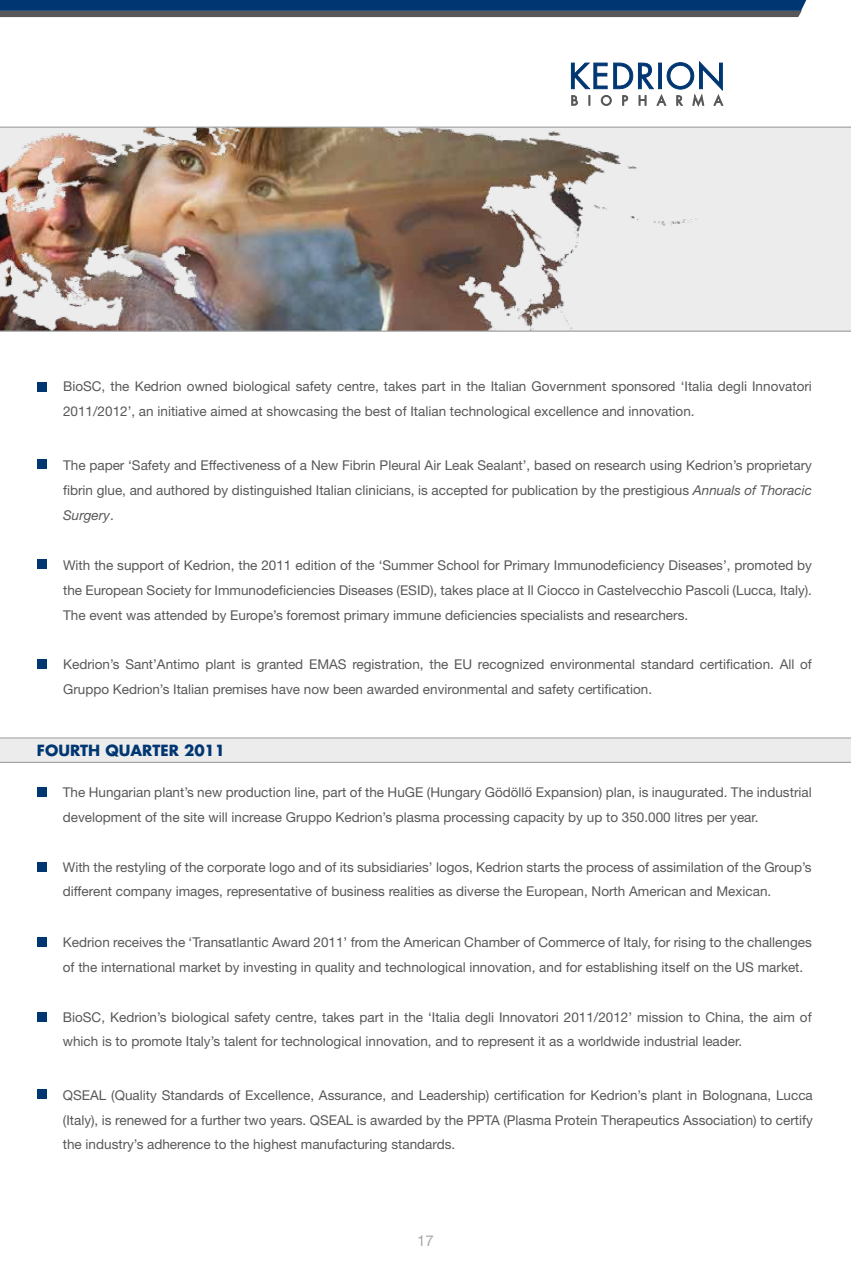
<style>
.page{position:relative;width:851px;height:1263px;background:#fff}
.page>*{position:absolute;margin:0;border:0;box-sizing:border-box;transform-origin:0 0}
.t1{font:700 15px "Futura";color:#003772}
.t2{font:15px "Helvetica Neue LT Std";color:#a7a8aa}
.t3{font:13.5px/24.8px "Helvetica Neue LT Std";color:#58585a}
.t4{font:12px "Helvetica Neue LT Std";color:#58585a}
.s1{font-style:italic}
</style>
<div class="page">
<svg style="left:0;top:128px;width:850px;height:203px;background:#e6e6e7"></svg>
<img style="left:0;top:128px;width:795px;height:202px">
<hr style="left:0;top:127px;width:850px;height:1px;background:#9c9e9f">
<hr style="left:0;top:331px;width:850px;height:1px;background:#9c9e9f">
<svg style="left:0;top:0;width:806px;height:17px;background:#22446a"></svg>
<div style="left:0;top:739px;width:850px;height:23px;background:#ececed"></div>
<hr style="left:0;top:762px;width:850px;height:1px;background:#9c9e9f">
<hr style="left:0;top:737px;width:850px;height:2px;background:#9c9e9f">
<svg style="left:571px;top:62px;width:152px;height:44px"></svg>
<div style="left:37px;top:560px;width:10px;height:9px;background:#003772"></div>
<div style="left:37px;top:659px;width:10px;height:10px;background:#003772"></div>
<div style="left:37px;top:459px;width:10px;height:10px;background:#003772"></div>
<div style="left:37px;top:382px;width:10px;height:9px;background:#003772"></div>
<div style="left:37px;top:787px;width:10px;height:9px;background:#003772"></div>
<div style="left:37px;top:937px;width:10px;height:9px;background:#003772"></div>
<div style="left:37px;top:862px;width:10px;height:10px;background:#003772"></div>
<div style="left:37px;top:1012px;width:10px;height:9px;background:#003772"></div>
<div style="left:37px;top:1089px;width:10px;height:10px;background:#003772"></div>
<p class="t3" style="left:63px;top:374px;width:750px">BioSC, the Kedrion owned biological safety centre, takes part in the Italian Government sponsored ‘Italia degli Innovatori<br>2011/2012’, an initiative aimed at showcasing the best of Italian technological excellence and innovation.</p>
<p class="t3" style="left:63px;top:453px;width:750px;text-align:justify">The paper ‘Safety and Effectiveness of a New Fibrin Pleural Air Leak Sealant’, based on research using Kedrion’s proprietary fibrin glue, and authored by distinguished Italian clinicians, is accepted for publication by the prestigious <span class="s1">Annuals of Thoracic Surgery</span>.</p>
<p class="t3" style="left:63px;top:553px;width:750px;text-align:justify">With the support of Kedrion, the 2011 edition of the ‘Summer School for Primary Immunodeficiency Diseases’, promoted by the European Society for Immunodeficiencies Diseases (ESID), takes place at Il Ciocco in Castelvecchio Pascoli (Lucca, Italy).<br>The event was attended by Europe’s foremost primary immune deficiencies specialists and researchers.</p>
<p class="t3" style="left:63px;top:652px;width:750px">Kedrion’s Sant’Antimo plant is granted EMAS registration, the EU recognized environmental standard certification. All of<br>Gruppo Kedrion’s Italian premises have now been awarded environmental and safety certification.</p>
<p class="t1" style="left:37px;top:740px;width:190px">FOURTH QUARTER 2011</p>
<p class="t3" style="left:63px;top:780px;width:750px">The Hungarian plant’s new production line, part of the HuGE (Hungary Gödöllo Expansion) plan, is inaugurated. The industrial development of the site will increase Gruppo Kedrion’s plasma processing capacity by up to 350.000 litres per year.</p>
<p class="t3" style="left:63px;top:854px;width:750px">With the restyling of the corporate logo and of its subsidiaries’ logos, Kedrion starts the process of assimilation of the Group’s different company images, representative of business realities as diverse the European, North American and Mexican.</p>
<p class="t3" style="left:63px;top:930px;width:750px">Kedrion receives the ‘Transatlantic Award 2011’ from the American Chamber of Commerce of Italy, for rising to the challenges of the international market by investing in quality and technological innovation, and for establishing itself on the US market.</p>
<p class="t3" style="left:63px;top:1004px;width:750px">BioSC, Kedrion’s biological safety centre, takes part in the ‘Italia degli Innovatori 2011/2012’ mission to China, the aim of which is to promote Italy’s talent for technological innovation, and to represent it as a worldwide industrial leader.</p>
<p class="t4" style="left:525px;top:785px;width:7px">´´</p>
<p class="t3" style="left:63px;top:1082px;width:751px;text-align:justify">QSEAL (Quality Standards of Excellence, Assurance, and Leadership) certification for Kedrion’s plant in Bolognana, Lucca (Italy), is renewed for a further two years. QSEAL is awarded by the PPTA (Plasma Protein Therapeutics Association) to certify the industry’s adherence to the highest manufacturing standards.</p>
<p class="t2" style="left:417px;top:1232px;width:18px">17</p>
</div>
